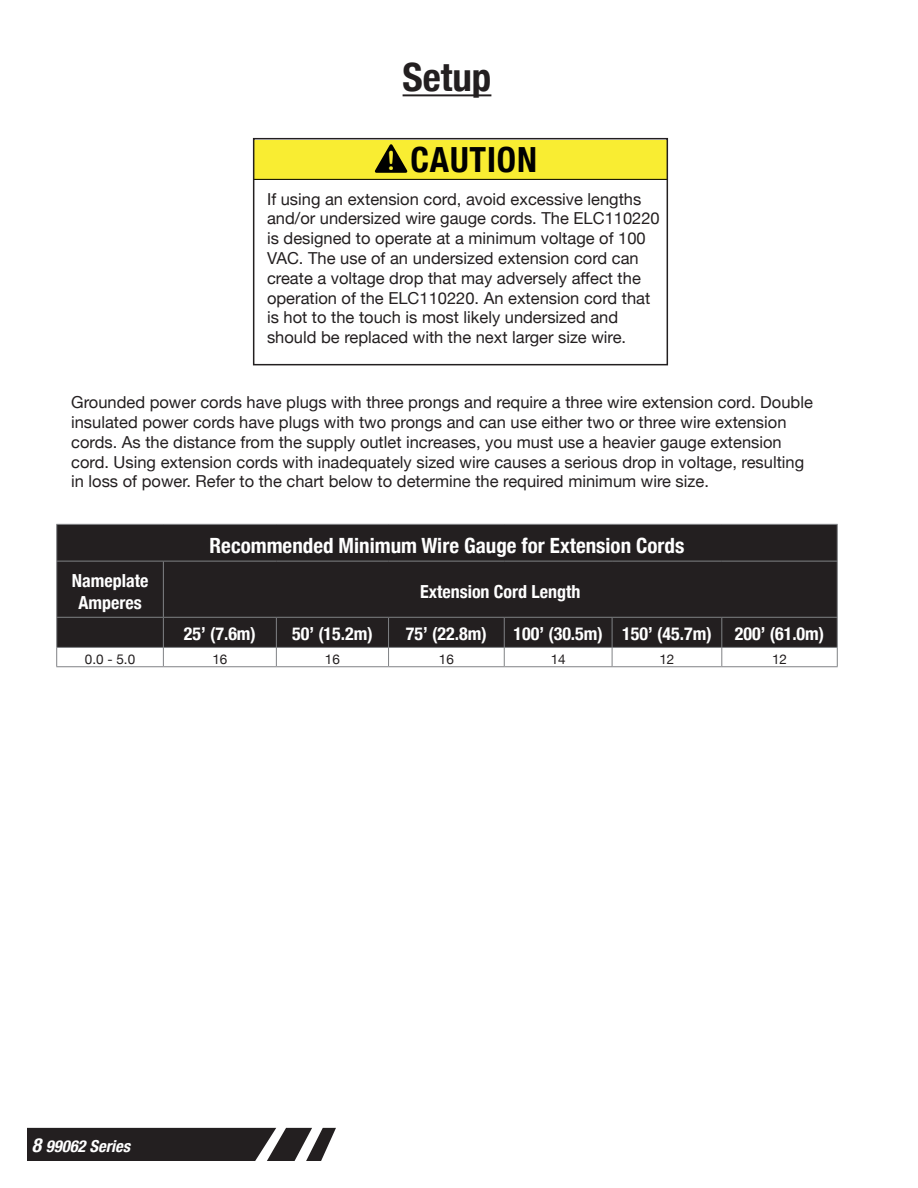
<style>
.page{position:relative;width:918px;height:1188px;background:#fff}
.page>*{position:absolute;margin:0;border:0;box-sizing:border-box;transform-origin:0 0}
.Paragraph_Header{font:700 condensed 39px "Helvetica Neue";color:#231f20}
.t1{font:700 condensed 34.65px "Helvetica Neue";letter-spacing:.025em;color:#000}
.Table_Header{font:700 condensed 21px "Helvetica Neue";color:#fff}
.Table_Header-2{font:700 condensed 18px/21.6px "Helvetica Neue";color:#fff;text-align:center}
.Paragraph{font:16.5px/19.8px "Helvetica Neue";color:#231f20}
.t2{font:italic 700 condensed 16.5px "Helvetica Neue";color:#fff}
.Centered_Table_Rows{font:13.5px "Helvetica Neue";color:#231f20}
.s1{font-family:"Arial Rounded MT Bold";font-weight:400;font-stretch:normal;font-size:26.25px;color:#f9ed32}
.s2{font-size:19.5px}
</style>
<div class="page">
<svg style="left:27px;top:1128px;width:309px;height:33px;background:#373435"></svg>
<div style="left:254px;top:140px;width:413px;height:39px;background:#f9ed32"></div>
<svg style="left:374px;top:144px;width:34px;height:29px"></svg>
<hr style="left:254px;top:179px;width:413px;height:1px;background:#000">
<div style="left:253px;top:138px;width:415px;height:227px;border:2px solid #231f20"></div>
<hr style="left:403px;top:94px;width:88px;height:2px;background:#231f20">
<div style="left:57px;top:525px;width:780px;height:122px;background:#231f20"></div>
<hr style="left:56px;top:561px;width:1px;height:56px;background:#808285">
<hr style="left:56px;top:666px;width:107px;height:1px;background:#808285">
<hr style="left:163px;top:666px;width:113px;height:1px;background:#808285">
<hr style="left:276px;top:666px;width:113px;height:1px;background:#808285">
<hr style="left:389px;top:666px;width:115px;height:1px;background:#808285">
<hr style="left:504px;top:666px;width:108px;height:1px;background:#808285">
<hr style="left:612px;top:666px;width:110px;height:1px;background:#808285">
<hr style="left:722px;top:666px;width:116px;height:1px;background:#808285">
<hr style="left:56px;top:617px;width:107px;height:1px;background:#808285">
<svg style="left:276px;top:618px;width:1px;height:48px"></svg>
<svg style="left:388px;top:618px;width:1px;height:48px"></svg>
<svg style="left:504px;top:618px;width:1px;height:48px"></svg>
<svg style="left:612px;top:618px;width:1px;height:48px"></svg>
<svg style="left:721px;top:618px;width:1px;height:48px"></svg>
<hr style="left:56px;top:524px;width:107px;height:1px;background:#808285">
<hr style="left:56px;top:525px;width:1px;height:36px;background:#808285">
<hr style="left:163px;top:524px;width:113px;height:1px;background:#808285">
<hr style="left:276px;top:524px;width:113px;height:1px;background:#808285">
<hr style="left:389px;top:524px;width:115px;height:1px;background:#808285">
<hr style="left:504px;top:524px;width:108px;height:1px;background:#808285">
<hr style="left:612px;top:524px;width:110px;height:1px;background:#808285">
<hr style="left:722px;top:524px;width:116px;height:1px;background:#808285">
<hr style="left:837px;top:525px;width:1px;height:36px;background:#808285">
<hr style="left:56px;top:561px;width:107px;height:1px;background:#808285">
<hr style="left:163px;top:561px;width:113px;height:1px;background:#808285">
<hr style="left:163px;top:561px;width:1px;height:56px;background:#808285">
<hr style="left:276px;top:561px;width:113px;height:1px;background:#808285">
<hr style="left:389px;top:561px;width:115px;height:1px;background:#808285">
<hr style="left:504px;top:561px;width:108px;height:1px;background:#808285">
<hr style="left:612px;top:561px;width:110px;height:1px;background:#808285">
<hr style="left:722px;top:561px;width:116px;height:1px;background:#808285">
<hr style="left:837px;top:561px;width:1px;height:56px;background:#808285">
<hr style="left:163px;top:617px;width:113px;height:1px;background:#808285">
<hr style="left:276px;top:617px;width:113px;height:1px;background:#808285">
<hr style="left:389px;top:617px;width:115px;height:1px;background:#808285">
<hr style="left:504px;top:617px;width:108px;height:1px;background:#808285">
<hr style="left:612px;top:617px;width:110px;height:1px;background:#808285">
<hr style="left:722px;top:617px;width:116px;height:1px;background:#808285">
<svg style="left:837px;top:618px;width:1px;height:48px"></svg>
<hr style="left:56px;top:647px;width:107px;height:1px;background:#808285">
<hr style="left:163px;top:647px;width:113px;height:1px;background:#808285">
<hr style="left:276px;top:647px;width:113px;height:1px;background:#808285">
<hr style="left:389px;top:647px;width:115px;height:1px;background:#808285">
<hr style="left:504px;top:647px;width:108px;height:1px;background:#808285">
<hr style="left:612px;top:647px;width:110px;height:1px;background:#808285">
<hr style="left:722px;top:647px;width:116px;height:1px;background:#808285">
<svg style="left:56px;top:618px;width:1px;height:48px"></svg>
<svg style="left:163px;top:618px;width:1px;height:48px"></svg>
<p class="Paragraph_Header" style="left:403px;top:45px;width:90px">Setup</p>
<p class="t1" style="left:387px;top:138px;width:151px"><span class="s1">!</span> CAUTION</p>
<p class="Paragraph" style="left:267px;top:190px;width:394px">If using an extension cord, avoid excessive lengths and/or undersized wire gauge cords. The ELC110220 is designed to operate at a minimum voltage of 100<br>VAC. The use of an undersized extension cord can create a voltage drop that may adversely affect the operation of the ELC110220. An extension cord that is hot to the touch is most likely undersized and should be replaced with the next larger size wire.</p>
<p class="Paragraph" style="left:71px;top:393px;width:743px">Grounded power cords have plugs with three prongs and require a three wire extension cord. Double insulated power cords have plugs with two prongs and can use either two or three wire extension cords. As the distance from the supply outlet increases, you must use a heavier gauge extension cord. Using extension cords with inadequately sized wire causes a serious drop in voltage, resulting in loss of power. Refer to the chart below to determine the required minimum wire size.</p>
<p class="Table_Header" style="left:210px;top:528px;width:476px">Recommended Minimum Wire Gauge for Extension Cords</p>
<p class="Table_Header-2" style="left:72px;top:569px;width:78px">Nameplate<br>Amperes</p>
<p class="Table_Header-2" style="left:420px;top:579px;width:162px">Extension Cord Length</p>
<p class="Table_Header-2" style="left:184px;top:622px;width:74px">25’ (7.6m)</p>
<p class="Table_Header-2" style="left:292px;top:622px;width:82px">50’ (15.2m)</p>
<p class="Table_Header-2" style="left:406px;top:622px;width:82px">75’ (22.8m)</p>
<p class="Table_Header-2" style="left:513px;top:622px;width:91px">100’ (30.5m)</p>
<p class="Table_Header-2" style="left:622px;top:622px;width:91px">150’ (45.7m)</p>
<p class="Table_Header-2" style="left:735px;top:622px;width:91px">200’ (61.0m)</p>
<p class="Centered_Table_Rows" style="left:85px;top:649px;width:52px">0.0 - 5.0</p>
<p class="Centered_Table_Rows" style="left:212px;top:649px;width:17px">16</p>
<p class="Centered_Table_Rows" style="left:325px;top:649px;width:17px">16</p>
<p class="Centered_Table_Rows" style="left:439px;top:649px;width:17px">16</p>
<p class="Centered_Table_Rows" style="left:551px;top:649px;width:17px">14</p>
<p class="Centered_Table_Rows" style="left:659px;top:649px;width:17px">12</p>
<p class="Centered_Table_Rows" style="left:772px;top:649px;width:17px">12</p>
<p class="t2" style="left:32px;top:1132px;width:105px"><span class="s2">8</span>99062Series</p>
</div>
